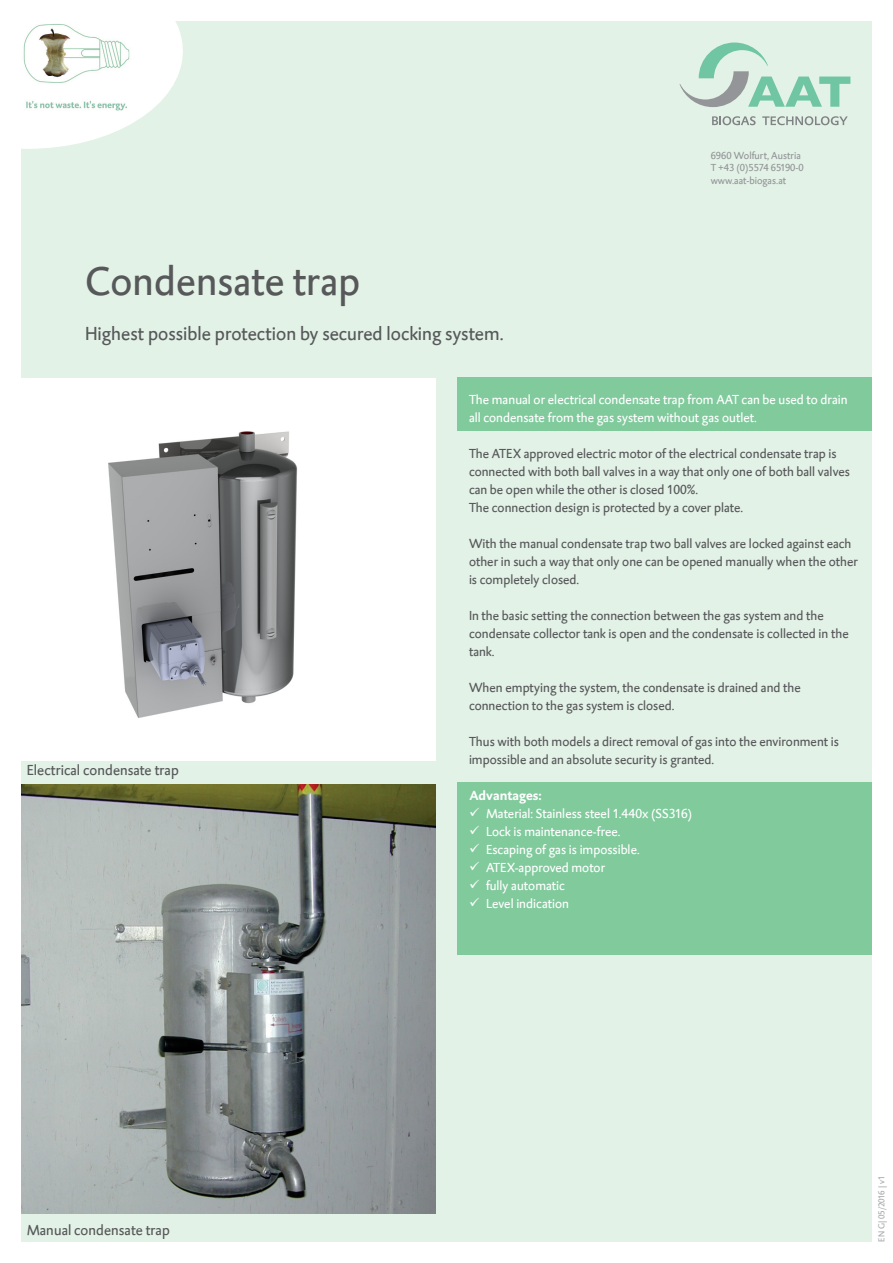
<style>
.page{position:relative;width:893px;height:1263px;background:#fff}
.page>*{position:absolute;margin:0;border:0;box-sizing:border-box;transform-origin:0 0}
.headline{font:42px "DTL Caspari T";letter-spacing:.005em;color:#57585a}
.headline-2{font:19.5px "DTL Caspari T";color:#57585a}
.t1{font:15px "DTL Caspari T";letter-spacing:.005em;color:#57585a}
.aufzählungen{font:13.5px/18px "DTL Caspari T";color:#57585a}
.aufzählungen-2{font:13.5px/18px "DTL Caspari T";color:#fff}
.aufzählungen-3{font:700 13.5px "DTL Caspari T";color:#fff}
.t2{font:10.5px "DTL Caspari T";color:#939598}
.t3{font:9px "DTL Caspari T";color:#a8a9ad}
</style>
<div class="page">
<div style="left:21px;top:21px;width:851px;height:1221px;background:#e3f2e7"></div>
<svg style="left:679px;top:43px;width:171px;height:64px"></svg>
<svg style="left:712px;top:116px;width:44px;height:9px"></svg>
<svg style="left:762px;top:116px;width:86px;height:9px"></svg>
<svg style="left:21px;top:21px;width:162px;height:128px"></svg>
<img style="left:21px;top:21px;width:109px;height:93px">
<div style="left:21px;top:378px;width:415px;height:382px;background:#fff"></div>
<img style="left:108px;top:431px;width:190px;height:287px">
<img style="left:21px;top:784px;width:415px;height:430px">
<div style="left:457px;top:377px;width:415px;height:54px;background:#80ca9c"></div>
<div style="left:457px;top:782px;width:415px;height:173px;background:#80ca9c"></div>
<p class="headline" style="left:85px;top:255px;width:277px">Condensate trap</p>
<p class="headline-2" style="left:85px;top:321px;width:420px">Highest possible protection by secured locking system.</p>
<p class="t2" style="left:711px;top:149px;width:92px">6960 Wolfurt, Austria</p>
<p class="t2" style="left:711px;top:161px;width:95px">T +43 (0)5574 65190-0</p>
<p class="t2" style="left:711px;top:174px;width:77px">www.aat-biogas.at</p>
<p class="t1" style="left:27px;top:760px;width:154px">Electrical condensate trap</p>
<p class="aufzählungen-2" style="left:469px;top:390px;width:380px">The manual or electrical condensate trap from AAT can be used to drain all condensate from the gas system without gas outlet.</p>
<p class="aufzählungen" style="left:469px;top:444px;width:382px">The ATEX approved electric motor of the electrical condensate trap is connected with both ball valves in a way that only one of both ball valves can be open while the other is closed 100%.</p>
<p class="aufzählungen" style="left:469px;top:498px;width:276px">The connection design is protected by a cover plate.</p>
<p class="aufzählungen" style="left:469px;top:534px;width:384px">With the manual condensate trap two ball valves are locked against each</p>
<p class="aufzählungen" style="left:469px;top:552px;width:390px">other in such a way that only one can be opened manually when the other is completely closed.</p>
<p class="aufzählungen" style="left:469px;top:606px;width:356px">In the basic setting the connection between the gas system and the</p>
<p class="aufzählungen" style="left:469px;top:624px;width:381px">condensate collector tank is open and the condensate is collected in the tank.</p>
<p class="aufzählungen" style="left:469px;top:678px;width:333px">When emptying the system, the condensate is drained and the</p>
<p class="aufzählungen" style="left:469px;top:696px;width:207px">connection to the gas system is closed.</p>
<p class="aufzählungen" style="left:469px;top:732px;width:371px">Thus with both models a direct removal of gas into the environment is impossible and an absolute security is granted.</p>
<p class="aufzählungen-3" style="left:469px;top:786px;width:74px">Advantages:</p>
<p class="aufzählungen-2" style="left:486px;top:804px;width:208px">Material: Stainless steel 1.440x (SS316)</p>
<p class="aufzählungen-2" style="left:486px;top:822px;width:136px">Lock is maintenance-free.</p>
<p class="aufzählungen-2" style="left:486px;top:840px;width:155px">Escaping of gas is impossible.</p>
<p class="aufzählungen-2" style="left:486px;top:858px;width:121px">ATEX-approved motor</p>
<p class="aufzählungen-2" style="left:486px;top:876px;width:80px">fully automatic</p>
<p class="aufzählungen-2" style="left:486px;top:894px;width:85px">Level indication</p>
<p class="t1" style="left:27px;top:1220px;width:145px">Manual condensate trap</p>
<p class="t3" style="left:876px;top:1242px;width:67px;rotate:-90deg">EN G| 05/2016 | v1</p>
</div>
